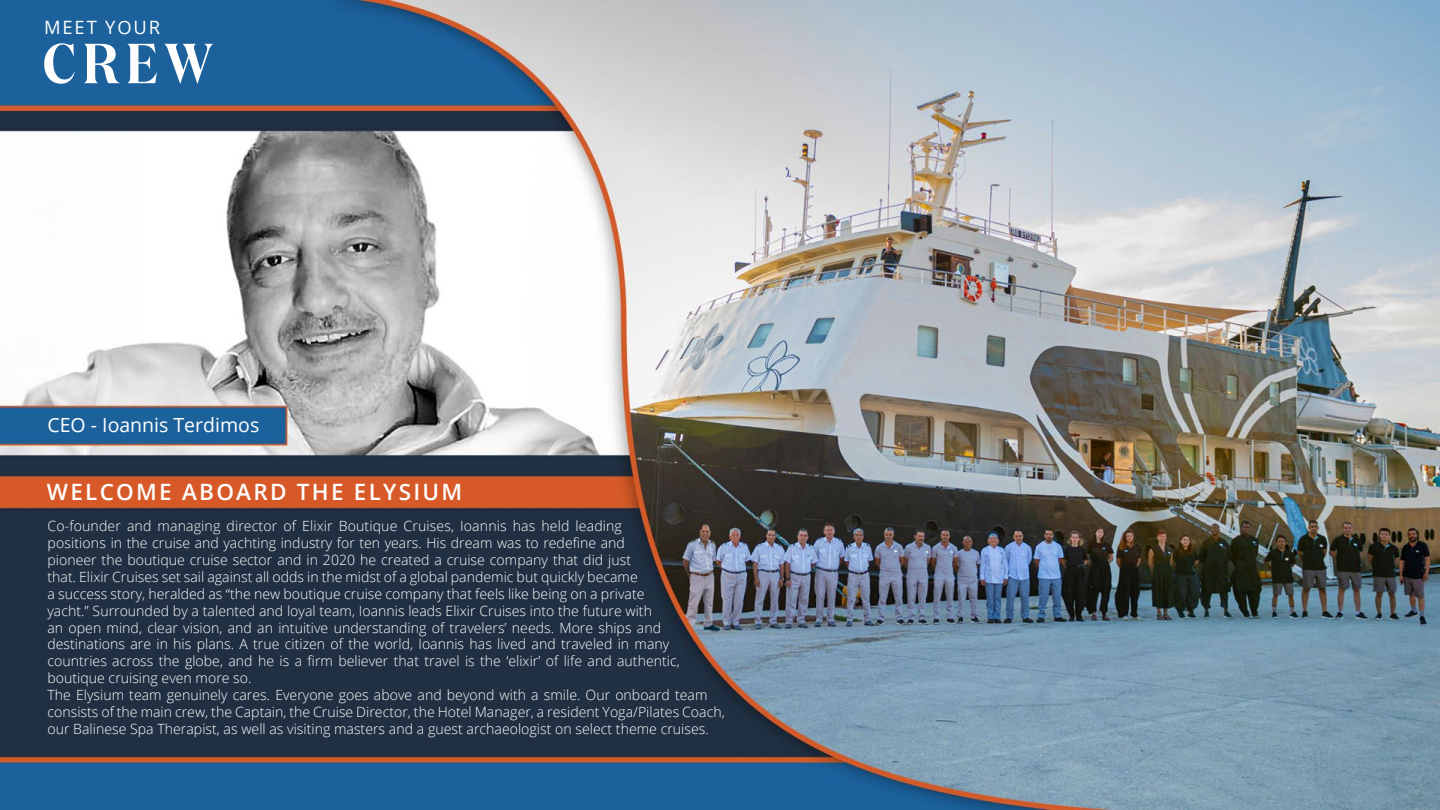
<style>
.page{position:relative;width:1440px;height:810px;background:#fff}
.page>*{position:absolute;margin:0;border:0;box-sizing:border-box;transform-origin:0 0}
.t1{font:600 56.25px "Domaine Disp Nar";color:#fff}
.t2{font:600 22.5px "Open Sans";letter-spacing:.1em;color:#fff}
.t3{font:19.5px "Open Sans";color:#fff}
.t4{font:18.38px "Open Sans";letter-spacing:.1em;color:#fff}
.t5{font:300 14.1px/16.9px "Open Sans";color:#fff}
</style>
<div class="page">
<img style="left:0;top:0;width:1440px;height:810px">
<h3 class="t4" style="left:44px;top:15px;width:118px">MEET YOUR</h3>
<h1 class="t1" style="left:43px;top:29px;width:172px">CREW</h1>
<h3 class="t3" style="left:47px;top:412px;width:213px">CEO - Ioannis Terdimos</h3>
<h2 class="t2" style="left:47px;top:476px;width:417px">WELCOME ABOARD THE ELYSIUM</h2>
<p class="t5" style="left:47px;top:517px;width:679px">Co-founder and managing director of Elixir Boutique Cruises, Ioannis has held leading<br>positions in the cruise and yachting industry for ten years. His dream was to redefine and<br>pioneer the boutique cruise sector and in 2020 he created a cruise company that did just<br>that. Elixir Cruises set sail against all odds in the midst of a global pandemic but quickly became<br>a success story, heralded as “the new boutique cruise company that feels like being on a private<br>yacht.” Surrounded by a talented and loyal team, Ioannis leads Elixir Cruises into the future with<br>an open mind, clear vision, and an intuitive understanding of travelers’ needs. More ships and destinations are in his plans. A true citizen of the world, Ioannis has lived and traveled in many countries across the globe, and he is a firm believer that travel is the ‘elixir’ of life and authentic, boutique cruising even more so.<br>The Elysium team genuinely cares. Everyone goes above and beyond with a smile. Our onboard team consists of the main crew, the Captain, the Cruise Director, the Hotel Manager, a resident Yoga/Pilates Coach, our Balinese Spa Therapist, as well as visiting masters and a guest archaeologist on select theme cruises.</p>
</div>
